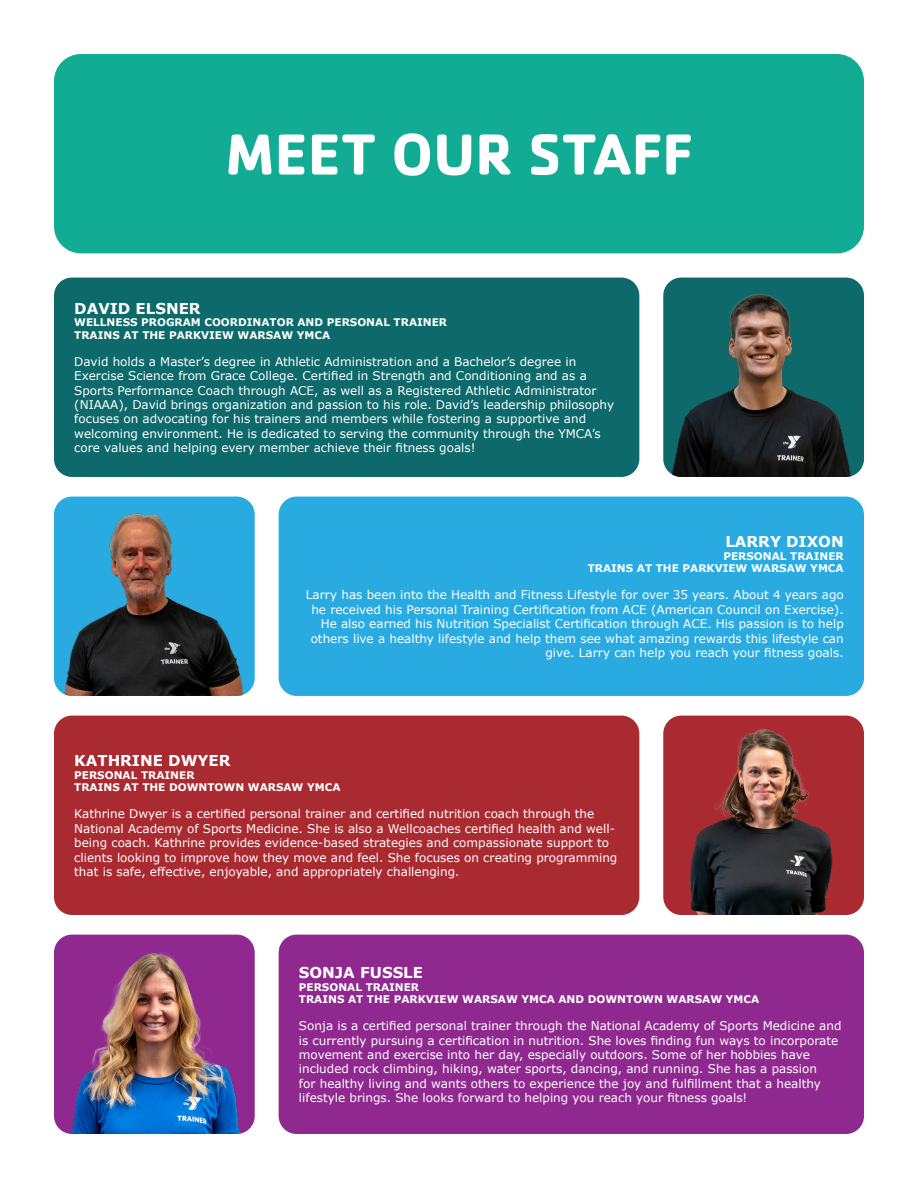
<style>
.page{position:relative;width:918px;height:1188px;background:#fff}
.page>*{position:absolute;margin:0;border:0;box-sizing:border-box;transform-origin:0 0}
.t1{font:700 60px "Cachet";color:#fff}
.t2{font:700 15px "Verdana";color:#fff}
.t3{font:12px/14.4px "Verdana";color:#fff}
.t4{font:700 10.5px "Verdana";color:#fff}
</style>
<div class="page">
<div style="left:54px;top:54px;width:810px;height:199px;background:#12ac95;border-radius:27px"></div>
<img style="left:663px;top:278px;width:201px;height:199px">
<div style="left:54px;top:278px;width:585px;height:199px;background:#0d696a;border-radius:18px"></div>
<div style="left:54px;top:497px;width:201px;height:199px;background:#29abe2;border-radius:18px"></div>
<img style="left:61px;top:513px;width:187px;height:183px">
<div style="left:279px;top:497px;width:585px;height:199px;background:#29abe2;border-radius:18px"></div>
<img style="left:663px;top:716px;width:201px;height:199px">
<div style="left:54px;top:716px;width:585px;height:199px;background:#aa2a31;border-radius:18px"></div>
<div style="left:54px;top:935px;width:201px;height:199px;background:#90298f;border-radius:18px"></div>
<img style="left:61px;top:953px;width:186px;height:181px">
<div style="left:279px;top:935px;width:585px;height:199px;background:#90298f;border-radius:18px"></div>
<p class="t1" style="left:225px;top:116px;width:469px">MEET OUR STAFF</p>
<p class="t2" style="left:74px;top:298px;width:128px">DAVID ELSNER</p>
<p class="t4" style="left:74px;top:316px;width:374px">WELLNESS PROGRAM COORDINATOR AND PERSONAL TRAINER</p>
<p class="t4" style="left:74px;top:328px;width:258px">TRAINS AT THE PARKVIEW WARSAW YMCA</p>
<p class="t3" style="left:74px;top:355px;width:541px">David holds a Master’s degree in Athletic Administration and a Bachelor’s degree in Exercise Science from Grace College. Certified in Strength and Conditioning and as a Sports Performance Coach through ACE, as well as a Registered Athletic Administrator (NIAAA), David brings organization and passion to his role. David’s leadership philosophy focuses on advocating for his trainers and members while fostering a supportive and welcoming environment. He is dedicated to serving the community through the YMCA’s core values and helping every member achieve their fitness goals!</p>
<p class="t2" style="left:725px;top:532px;width:120px">LARRY DIXON</p>
<p class="t4" style="left:723px;top:549px;width:122px">PERSONAL TRAINER</p>
<p class="t4" style="left:588px;top:562px;width:258px">TRAINS AT THE PARKVIEW WARSAW YMCA</p>
<p class="t3" style="left:306px;top:588px;width:539px;text-align:right">Larry has been into the Health and Fitness Lifestyle for over 35 years. About 4 years ago he received his Personal Training Certification from ACE (American Council on Exercise).<br>He also earned his Nutrition Specialist Certification through ACE. His passion is to help others live a healthy lifestyle and help them see what amazing rewards this lifestyle can give. Larry can help you reach your fitness goals.</p>
<p class="t2" style="left:74px;top:751px;width:158px">KATHRINE DWYER</p>
<p class="t4" style="left:74px;top:768px;width:122px">PERSONAL TRAINER</p>
<p class="t4" style="left:74px;top:781px;width:268px">TRAINS AT THE DOWNTOWN WARSAW YMCA</p>
<p class="t3" style="left:74px;top:807px;width:545px">Kathrine Dwyer is a certified personal trainer and certified nutrition coach through the National Academy of Sports Medicine. She is also a Wellcoaches certified health and well&shy;being coach. Kathrine provides evidence-based strategies and compassionate support to clients looking to improve how they move and feel. She focuses on creating programming that is safe, effective, enjoyable, and appropriately challenging.</p>
<p class="t2" style="left:299px;top:963px;width:126px">SONJA FUSSLE</p>
<p class="t4" style="left:299px;top:980px;width:122px">PERSONAL TRAINER</p>
<p class="t4" style="left:299px;top:992px;width:462px">TRAINS AT THE PARKVIEW WARSAW YMCA AND DOWNTOWN WARSAW YMCA</p>
<p class="t3" style="left:299px;top:1019px;width:544px">Sonja is a certified personal trainer through the National Academy of Sports Medicine and is currently pursuing a certification in nutrition. She loves finding fun ways to incorporate movement and exercise into her day, especially outdoors. Some of her hobbies have included rock climbing, hiking, water sports, dancing, and running. She has a passion<br>for healthy living and wants others to experience the joy and fulfillment that a healthy lifestyle brings. She looks forward to helping you reach your fitness goals!</p>
</div>
